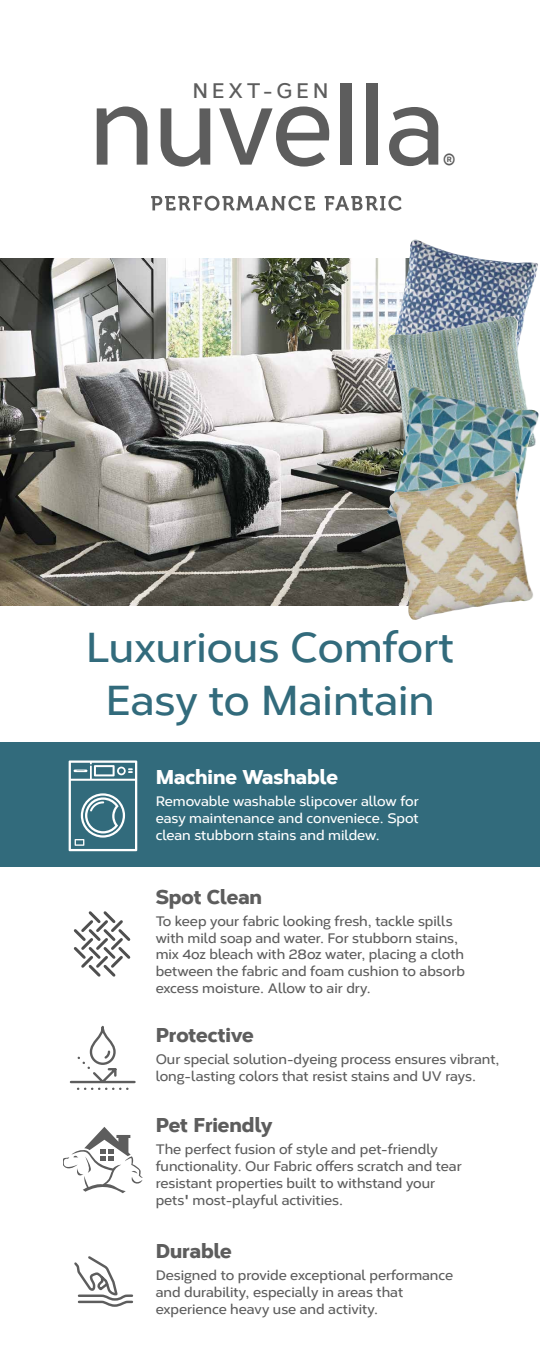
<style>
.page{position:relative;width:540px;height:1350px;background:#fff}
.page>*{position:absolute;margin:0;border:0;box-sizing:border-box;transform-origin:0 0}
.t1{font:600 112.38px "Corbert";color:#5d5d5d;scale:.93 1}
.t2{font:600 41.75px/52.9px "Corbert";color:#326b7c;text-align:center}
.t3{font:600 21.06px "Corbert";letter-spacing:.18em;color:#5d5d5d}
.t4{font:500 20.75px "Inter";color:#5d5d5d;scale:.93 1}
.t5{font:800 20px "Corbert";color:#5d5d5d}
.t6{font:800 20px "Corbert";color:#fff}
.t7{font:600 13.75px/16.9px "Corbert";color:#5d5d5d}
.t8{font:600 13.75px/16.9px "Corbert";color:#fff;text-align:justify}
.s1{font-family:"Inter";font-weight:500}
.s2{font-family:"Inter";font-weight:700}
</style>
<div class="page">
<img style="left:0;top:259px;width:389px;height:346px">
<img style="left:387px;top:240px;width:151px;height:147px">
<img style="left:408px;top:316px;width:102px;height:19px">
<img style="left:387px;top:387px;width:152px;height:153px">
<img style="left:389px;top:471px;width:121px;height:149px">
<svg style="left:151px;top:196px;width:164px;height:15px"></svg>
<svg style="left:325px;top:196px;width:77px;height:15px"></svg>
<div style="left:0;top:742px;width:540px;height:125px;background:#326b7c"></div>
<svg style="left:69px;top:761px;width:68px;height:90px"></svg>
<svg style="left:63px;top:1127px;width:80px;height:66px"></svg>
<svg style="left:74px;top:1256px;width:60px;height:51px"></svg>
<svg style="left:73px;top:911px;width:58px;height:66px"></svg>
<svg style="left:69px;top:1025px;width:67px;height:65px"></svg>
<h1 class="t1" style="left:89px;top:78px;width:384px">nuve<span class="s1">ll</span>a</h1>
<h3 class="t3" style="left:192px;top:82px;width:138px">NEXT-GEN</h3>
<h3 class="t4" style="left:443px;top:146px;width:15px">®</h3>
<h2 class="t2" style="left:86px;top:624px;width:370px">Luxurious Comfort<br>Easy to Maintain</h2>
<h3 class="t6" style="left:156px;top:769px;width:184px">Machine Washable</h3>
<p class="t8" style="left:156px;top:794px;width:265px">Removable washable slipcover allow for easy maintenance and conveniece. Spot clean stubborn stains and mildew.</p>
<h3 class="t5" style="left:156px;top:889px;width:108px">Spot Clean</h3>
<p class="t7" style="left:156px;top:914px;width:311px">To keep your fabric looking fresh, tackle spills with mild soap and water. For stubborn stains, mix 4oz bleach with 28oz water, placing a cloth between the fabric and foam cushion to absorb excess moisture. Allow to air dry.</p>
<h3 class="t5" style="left:156px;top:1027px;width:99px">Protective</h3>
<p class="t7" style="left:156px;top:1052px;width:345px">Our special solution-dyeing process ensures vibrant, long-lasting colors that resist stains and UV rays.</p>
<h3 class="t5" style="left:156px;top:1117px;width:118px">Pet Friendly</h3>
<p class="t7" style="left:156px;top:1142px;width:308px">The perfect fusion of style and pet-friendly functionality. Our Fabric offers scratch and tear resistant properties built to withstand your pets<span class="s2">'</span> most-playful activities.</p>
<h3 class="t5" style="left:156px;top:1243px;width:78px">Durable</h3>
<p class="t7" style="left:156px;top:1268px;width:299px">Designed to provide exceptional performance and durability, especially in areas that experience heavy use and activity.</p>
</div>
